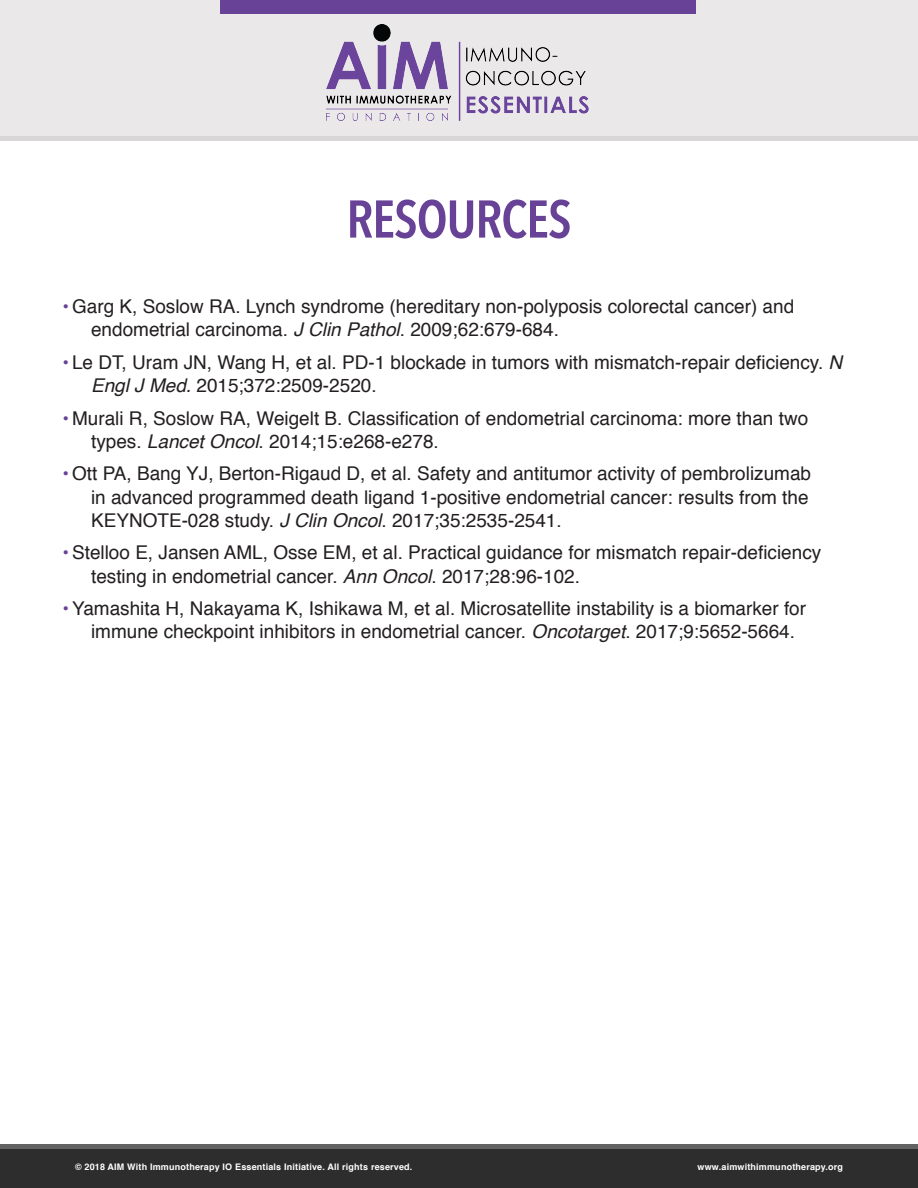
<style>
.page{position:relative;width:918px;height:1188px;background:#fff}
.page>*{position:absolute;margin:0;border:0;box-sizing:border-box;transform-origin:0 0}
.t1{font:600 52.5px "Avenir Next Condensed";letter-spacing:-.02em;color:#684297}
.t2{font:18.9px/23.1px "Helvetica";color:#231f20}
.t3{font:700 9px "Helvetica";letter-spacing:.02em;color:#fff}
.s1{font-size:18.75px;color:#684297}
.s2{font-style:italic}
</style>
<div class="page">
<div style="left:0;top:1149px;width:918px;height:39px;background:#2e2d2e"></div>
<div style="left:0;top:1144px;width:918px;height:5px;background:#646363"></div>
<div style="left:0;top:0;width:918px;height:136px;background:#eae8e8"></div>
<hr style="left:0;top:136px;width:918px;height:4px;background:#d9d6d7">
<img style="left:326px;top:25px;width:263px;height:95px">
<div style="left:221px;top:0;width:475px;height:14px;background:#684297"></div>
<p class="t1" style="left:346px;top:174px;width:227px">RESOURCES</p>
<p class="t2" style="left:91px;top:295px;width:705px;text-indent:-28px"><span class="s1">•</span> Garg K, Soslow RA. Lynch syndrome (hereditary non-polyposis colorectal cancer) and endometrial carcinoma. <span class="s2">J Clin Pathol</span>. 2009;62:679-684.</p>
<p class="t2" style="left:91px;top:351px;width:753px;text-indent:-28px"><span class="s1">•</span> Le DT, Uram JN, Wang H, et al. PD-1 blockade in tumors with mismatch-repair deficiency. <span class="s2">N<br>Engl J Med.</span> 2015;372:2509-2520.</p>
<p class="t2" style="left:91px;top:407px;width:719px;text-indent:-28px"><span class="s1">•</span> Murali R, Soslow RA, Weigelt B. Classification of endometrial carcinoma: more than two types. <span class="s2">Lancet Oncol</span>. 2014;15:e268-e278.</p>
<p class="t2" style="left:91px;top:463px;width:722px;text-indent:-28px"><span class="s1">•</span> Ott PA, Bang YJ, Berton-Rigaud D, et al. Safety and antitumor activity of pembrolizumab in advanced programmed death ligand 1-positive endometrial cancer: results from the<br>KEYNOTE-028 study. <span class="s2">J Clin Oncol</span>. 2017;35:2535-2541.</p>
<p class="t2" style="left:91px;top:542px;width:732px;text-indent:-28px"><span class="s1">•</span> Stelloo E, Jansen AML, Osse EM, et al. Practical guidance for mismatch repair-deficiency testing in endometrial cancer. <span class="s2">Ann Oncol</span>. 2017;28:96-102.</p>
<p class="t2" style="left:91px;top:598px;width:717px;text-indent:-28px"><span class="s1">•</span> Yamashita H, Nakayama K, Ishikawa M, et al. Microsatellite instability is a biomarker for immune checkpoint inhibitors in endometrial cancer. <span class="s2">Oncotarget</span>. 2017;9:5652-5664.</p>
<p class="t3" style="left:75px;top:1159px;width:339px">© 2018 AIM With Immunotherapy IO Essentials Initiative. All rights reserved.</p>
<p class="t3" style="left:698px;top:1159px;width:147px">www.aimwithimmunotherapy.org</p>
</div>
